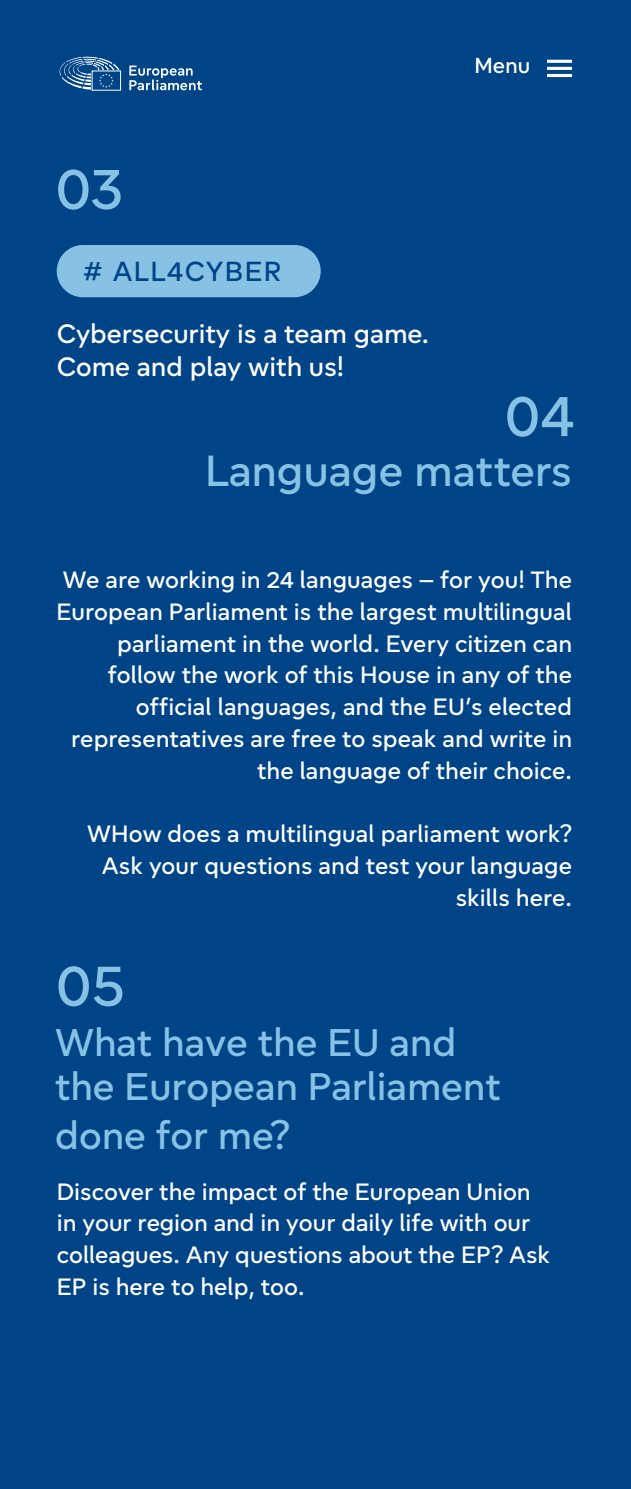
<style>
.page{position:relative;width:631px;height:1489px;background:#fff}
.page>*{position:absolute;margin:0;border:0;box-sizing:border-box;transform-origin:0 0}
.t1{font:500 60px "Europea";color:#87c2e4}
.t2{font:500 45px "Europea";color:#87c2e4}
.t3{font:500 40px/44.5px "Europea";color:#87c2e4}
.t4{font:500 28.5px "Europea";letter-spacing:.045em;color:#048}
.t5{font:500 27.5px/33px "Europea";color:#fff}
.t6{font:500 24.5px/31.8px "Europea";color:#fff;text-align:right}
.t7{font:500 22.5px "Europea";color:#fff}
</style>
<div class="page">
<div style="left:0;top:0;width:631px;height:1488px;background:#048"></div>
<hr style="left:547px;top:60px;width:25px;height:3px;background:#fff">
<hr style="left:547px;top:67px;width:25px;height:3px;background:#fff">
<hr style="left:547px;top:74px;width:25px;height:3px;background:#fff">
<div style="left:92px;top:71px;width:29px;height:19px;border:1px solid #fff"></div>
<svg style="left:59px;top:56px;width:60px;height:34px"></svg>
<svg style="left:129px;top:66px;width:73px;height:24px"></svg>
<div style="left:57px;top:245px;width:264px;height:52px;background:#87c2e4;border-radius:26px"></div>
<p class="t1" style="left:57px;top:145px;width:69px">03</p>
<p class="t4" style="left:83px;top:251px;width:200px"># ALL4CYBER</p>
<p class="t5" style="left:57px;top:315px;width:374px">Cybersecurity is a team game.<br>Come and play with us!</p>
<p class="t7" style="left:474px;top:49px;width:57px">Menu</p>
<p class="t1" style="left:506px;top:372px;width:70px">04</p>
<p class="t2" style="left:205px;top:439px;width:368px">Language matters</p>
<p class="t6" style="left:57px;top:562px;width:517px">We are working in 24 languages – for you! The European Parliament is the largest multilingual parliament in the world. Every citizen can follow the work of this House in any of the official languages, and the EU’s elected representatives are free to speak and write in the language of their choice.</p>
<p class="t6" style="left:87px;top:816px;width:486px">WHow does a multilingual parliament work?<br>Ask your questions and test your language skills here.</p>
<p class="t1" style="left:57px;top:942px;width:69px">05</p>
<p class="t3" style="left:55px;top:1017px;width:447px">What have the EU and the European Parliament</p>
<p class="t3" style="left:55px;top:1110px;width:236px">done for me?</p>
<p class="t6" style="left:57px;top:1173px;width:495px;text-align:left">Discover the impact of the European Union in your region and in your daily life with our colleagues. Any questions about the EP? Ask EP is here to help, too.</p>
</div>
